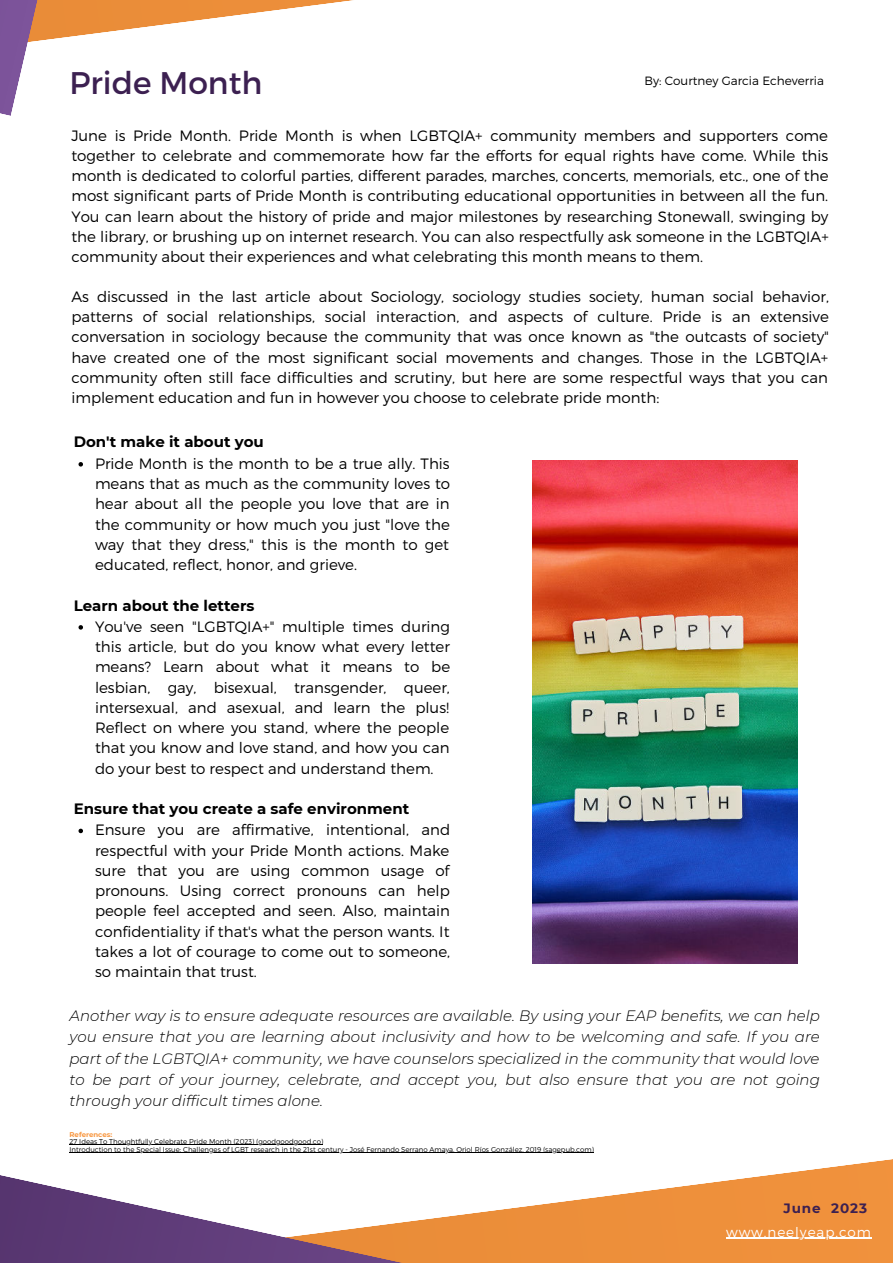
<style>
.page{position:relative;width:893px;height:1264px;background:#fff}
.page>*{position:absolute;margin:0;border:0;box-sizing:border-box;transform-origin:0 0}
.t1{font:31.2px "Montserrat";color:#3c2051}
.t2{font:300 15px/20.2px "Montserrat";color:#000;text-align:justify}
.t3{font:italic 300 15px/21.3px "Montserrat";color:#000;text-align:justify}
.t4{font:700 15px "Montserrat";color:#000}
.t5{font:300 13.5px "Montserrat";letter-spacing:.07em;color:#fff}
.t6{font:700 13.5px "Montserrat";letter-spacing:.07em;color:#3c2051}
.t7{font:300 12px "Montserrat";color:#000}
.t8{font:300 6.9px/7.5px "Montserrat";color:#000}
.t9{font:700 6.9px "Montserrat";color:#f89842}
</style>
<div class="page">
<svg style="left:726px;top:1159px;width:166px;height:103px;background:#f19d53"></svg>
<svg style="left:0;top:1175px;width:726px;height:87px"></svg>
<svg style="left:286px;top:0;width:67px;height:9px"></svg>
<svg style="left:0;top:0;width:286px;height:116px"></svg>
<img style="left:532px;top:461px;width:265px;height:502px">
<hr style="left:726px;top:1237px;width:145px;height:1px;background:#fff">
<hr style="left:69px;top:1144px;width:254px;height:1px;background:#000">
<hr style="left:69px;top:1152px;width:525px;height:1px;background:#000">
<svg style="left:78px;top:462px;width:5px;height:4px"></svg>
<svg style="left:78px;top:625px;width:5px;height:4px"></svg>
<svg style="left:78px;top:828px;width:5px;height:5px"></svg>
<h1 class="t1" style="left:69px;top:64px;width:194px">Pride Month</h1>
<p class="t2" style="left:71px;top:125px;width:758px">June is Pride Month. Pride Month is when LGBTQIA+ community members and supporters come together to celebrate and commemorate how far the efforts for equal rights have come. While this month is dedicated to colorful parties, different parades, marches, concerts, memorials, etc., one of the most significant parts of Pride Month is contributing educational opportunities in between all the fun.<br>You can learn about the history of pride and major milestones by researching Stonewall, swinging by the library, or brushing up on internet research. You can also respectfully ask someone in the LGBTQIA+ community about their experiences and what celebrating this month means to them.</p>
<p class="t7" style="left:644px;top:74px;width:181px">By: Courtney Garcia Echeverria</p>
<p class="t2" style="left:71px;top:286px;width:759px">As discussed in the last article about Sociology, sociology studies society, human social behavior, patterns of social relationships, social interaction, and aspects of culture. Pride is an extensive conversation in sociology because the community that was once known as "the outcasts of society" have created one of the most significant social movements and changes. Those in the LGBTQIA+ community often still face difficulties and scrutiny, but here are some respectful ways that you can implement education and fun in however you choose to celebrate pride month:</p>
<p class="t4" style="left:74px;top:431px;width:192px">Don't make it about you</p>
<p class="t2" style="left:95px;top:453px;width:356px">Pride Month is the month to be a true ally. This means that as much as the community loves to hear about all the people you love that are in the community or how much you just "love the way that they dress," this is the month to get educated, reflect, honor, and grieve.</p>
<p class="t4" style="left:74px;top:594px;width:182px">Learn about the letters</p>
<p class="t2" style="left:95px;top:616px;width:356px">You've seen "LGBTQIA+" multiple times during this article, but do you know what every letter means? Learn about what it means to be lesbian, gay, bisexual, transgender, queer, intersexual, and asexual, and learn the plus!<br>Reflect on where you stand, where the people that you know and love stand, and how you can do your best to respect and understand them.</p>
<p class="t4" style="left:74px;top:798px;width:337px">Ensure that you create a safe environment</p>
<p class="t2" style="left:95px;top:819px;width:356px">Ensure you are affirmative, intentional, and respectful with your Pride Month actions. Make sure that you are using common usage of pronouns. Using correct pronouns can help people feel accepted and seen. Also, maintain confidentiality if that's what the person wants. It takes a lot of courage to come out to someone, so maintain that trust.</p>
<p class="t3" style="left:69px;top:1004px;width:751px">Another way is to ensure adequate resources are available. By using your EAP benefits, we can help you ensure that you are learning about inclusivity and how to be welcoming and safe. If you are part of the LGBTQIA+ community, we have counselors specialized in the community that would love to be part of your journey, celebrate, and accept you, but also ensure that you are not going through your difficult times alone.</p>
<p class="t9" style="left:69px;top:1129px;width:44px">References:</p>
<p class="t8" style="left:69px;top:1137px;width:526px">27 Ideas To Thoughtfully Celebrate Pride Month (2023) (goodgoodgood.co)<br>Introduction to the Special Issue: Challenges of LGBT research in the 21st century - José Fernando Serrano Amaya, Oriol Ríos González, 2019 (sagepub.com)</p>
<p class="t6" style="left:783px;top:1198px;width:85px">June 2023</p>
<p class="t5" style="left:726px;top:1223px;width:146px">www.neelyeap.com</p>
</div>
